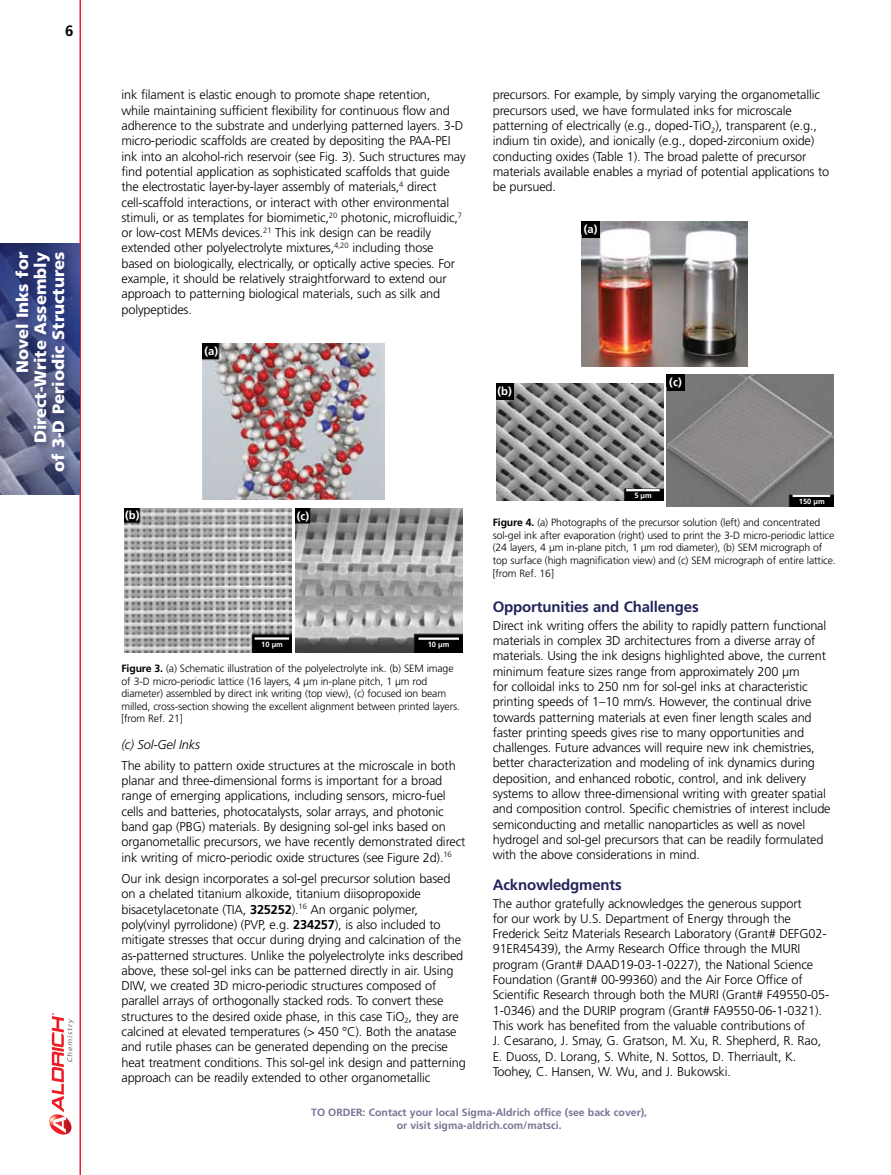
<style>
.page{position:relative;width:891px;height:1175px;background:#fff}
.page>*{position:absolute;margin:0;border:0;box-sizing:border-box;transform-origin:0 0}
.t1{font:900 16.5px/18px "Frutiger";color:#fff;text-align:right}
.t2{font:700 15px "Frutiger";letter-spacing:-.01em;color:#23255b}
.t3{font:300 12.75px/15.3px "Frutiger";letter-spacing:-.01em;color:#000}
.t4{font:italic 300 12.75px "Frutiger";letter-spacing:-.01em;color:#000}
.t5{font:700 11.25px "Frutiger";color:#fff}
.t6{font:300 10.5px/12.6px "Frutiger";letter-spacing:-.01em;color:#000}
.t7{font:700 10.5px/13.5px "Frutiger";color:#7a7496;text-align:center}
.t8{font:700 7.5px "Frutiger";color:#fff}
.s1{font-weight:700}
</style>
<div class="page">
<hr style="left:80px;top:0;width:1px;height:1174px;background:#ed1a3a">
<img style="left:0;top:243px;width:79px;height:251px">
<svg style="left:49px;top:1013px;width:25px;height:121px"></svg>
<img style="left:203px;top:343px;width:181px;height:156px">
<img style="left:125px;top:508px;width:167px;height:144px">
<img style="left:295px;top:508px;width:167px;height:144px">
<img style="left:582px;top:221px;width:166px;height:145px">
<img style="left:496px;top:383px;width:167px;height:117px">
<img style="left:667px;top:374px;width:167px;height:132px">
<div style="left:13px;top:250px;width:60px;height:230px;background:#23255b;opacity:.6"></div>
<hr style="left:256px;top:637px;width:32px;height:2px;background:#fff">
<hr style="left:420px;top:637px;width:38px;height:3px;background:#fff">
<div style="left:582px;top:221px;width:17px;height:16px;background:#000"></div>
<div style="left:496px;top:383px;width:17px;height:17px;background:#000"></div>
<div style="left:667px;top:375px;width:17px;height:16px;background:#000"></div>
<hr style="left:627px;top:489px;width:32px;height:2px;background:#fff">
<hr style="left:794px;top:495px;width:35px;height:2px;background:#fff">
<p class="t1" style="left:13px;top:472px;width:221px;rotate:-90deg">Novel Inks for<br>Direct-Write Assembly<br>of 3-D Periodic Structures</p>
<p class="t3" style="left:122px;top:88px;width:346px">ink filament is elastic enough to promote shape retention,<br>while maintaining sufficient flexibility for continuous flow and adherence to the substrate and underlying patterned layers. 3-D micro-periodic scaffolds are created by depositing the PAA-PEI ink into an alcohol-rich reservoir (see Fig. 3). Such structures may find potential application as sophisticated scaffolds that guide the electrostatic layer-by-layer assembly of materials,<sup>4</sup> direct cell-scaffold interactions, or interact with other environmental stimuli, or as templates for biomimetic,<sup>20</sup> photonic, microfluidic,<sup>7 </sup>or low-cost MEMs devices.<sup>21</sup> This ink design can be readily extended other polyelectrolyte mixtures,<sup>4,20</sup> including those based on biologically, electrically, or optically active species. For example, it should be relatively straightforward to extend our approach to patterning biological materials, such as silk and polypeptides.</p>
<p class="t5" style="left:204px;top:344px;width:15px">(a)</p>
<p class="t3" style="left:493px;top:88px;width:338px">precursors. For example, by simply varying the organometallic precursors used, we have formulated inks for microscale patterning of electrically (e.g., doped-TiO<sub>2</sub>), transparent (e.g., indium tin oxide), and ionically (e.g., doped-zirconium oxide) conducting oxides (Table 1). The broad palette of precursor materials available enables a myriad of potential applications to be pursued.</p>
<p class="t5" style="left:498px;top:384px;width:16px">(b)</p>
<p class="t5" style="left:584px;top:222px;width:15px">(a)</p>
<p class="t5" style="left:669px;top:376px;width:14px">(c)</p>
<p class="t5" style="left:125px;top:509px;width:16px">(b)</p>
<p class="t5" style="left:297px;top:509px;width:14px">(c)</p>
<p class="t8" style="left:261px;top:640px;width:23px">10 µm</p>
<p class="t8" style="left:428px;top:640px;width:23px">10 µm</p>
<p class="t6" style="left:122px;top:662px;width:340px"><span class="s1">Figure 3.</span> (a) Schematic illustration of the polyelectrolyte ink. (b) SEM image of 3-D micro-periodic lattice (16 layers, 4 µm in-plane pitch, 1 µm rod diameter) assembled by direct ink writing (top view), (c) focused ion beam milled, cross-section showing the excellent alignment between printed layers. [from Ref. 21]</p>
<p class="t4" style="left:122px;top:737px;width:80px">(c) Sol-Gel Inks</p>
<p class="t3" style="left:122px;top:758px;width:346px">The ability to pattern oxide structures at the microscale in both planar and three-dimensional forms is important for a broad range of emerging applications, including sensors, micro-fuel cells and batteries, photocatalysts, solar arrays, and photonic band gap (PBG) materials. By designing sol-gel inks based on organometallic precursors, we have recently demonstrated direct ink writing of micro-periodic oxide structures (see Figure 2d).<sup>16</sup></p>
<p class="t3" style="left:122px;top:871px;width:346px">Our ink design incorporates a sol-gel precursor solution based on a chelated titanium alkoxide, titanium diisopropoxide bisacetylacetonate (TIA, <span class="s1">325252</span>).<sup>16</sup> An organic polymer, poly(vinyl pyrrolidone) (PVP, e.g. <span class="s1">234257</span>), is also included to mitigate stresses that occur during drying and calcination of the as-patterned structures. Unlike the polyelectrolyte inks described above, these sol-gel inks can be patterned directly in air. Using DIW, we created 3D micro-periodic structures composed of parallel arrays of orthogonally stacked rods. To convert these structures to the desired oxide phase, in this case TiO<sub>2</sub>, they are calcined at elevated temperatures (&gt; 450 °C). Both the anatase and rutile phases can be generated depending on the precise heat treatment conditions. This sol-gel ink design and patterning approach can be readily extended to other organometallic</p>
<p class="t8" style="left:634px;top:490px;width:19px">5 µm</p>
<p class="t8" style="left:799px;top:497px;width:27px">150 µm</p>
<p class="t6" style="left:493px;top:516px;width:345px"><span class="s1">Figure 4.</span> (a) Photographs of the precursor solution (left) and concentrated sol-gel ink after evaporation (right) used to print the 3-D micro-periodic lattice (24 layers, 4 µm in-plane pitch, 1 µm rod diameter), (b) SEM micrograph of top surface (high magnification view) and (c) SEM micrograph of entire lattice. [from Ref. 16]</p>
<p class="t2" style="left:493px;top:598px;width:208px">Opportunities and Challenges</p>
<p class="t3" style="left:493px;top:618px;width:339px">Direct ink writing offers the ability to rapidly pattern functional materials in complex 3D architectures from a diverse array of materials. Using the ink designs highlighted above, the current minimum feature sizes range from approximately 200 µm<br>for colloidal inks to 250 nm for sol-gel inks at characteristic printing speeds of 1–10 mm/s. However, the continual drive towards patterning materials at even finer length scales and faster printing speeds gives rise to many opportunities and challenges. Future advances will require new ink chemistries, better characterization and modeling of ink dynamics during deposition, and enhanced robotic, control, and ink delivery systems to allow three-dimensional writing with greater spatial and composition control. Specific chemistries of interest include semiconducting and metallic nanoparticles as well as novel hydrogel and sol-gel precursors that can be readily formulated with the above considerations in mind.</p>
<p class="t2" style="left:493px;top:876px;width:131px">Acknowledgments</p>
<p class="t3" style="left:493px;top:895px;width:338px">The author gratefully acknowledges the generous support<br>for our work by U.S. Department of Energy through the Frederick Seitz Materials Research Laboratory (Grant# DEFG02- 91ER45439), the Army Research Office through the MURI program (Grant# DAAD19-03-1-0227), the National Science Foundation (Grant# 00-99360) and the Air Force Office of Scientific Research through both the MURI (Grant# F49550-05- 1-0346) and the DURIP program (Grant# FA9550-06-1-0321).<br>This work has benefited from the valuable contributions of<br>J. Cesarano, J. Smay, G. Gratson, M. Xu, R. Shepherd, R. Rao, E. Duoss, D. Lorang, S. White, N. Sottos, D. Therriault, K.<br>Toohey, C. Hansen, W. Wu, and J. Bukowski.</p>
<p class="t7" style="left:311px;top:1105px;width:337px">TO ORDER: Contact your local Sigma-Aldrich office (see back cover), or visit sigma-aldrich.com/matsci.</p>
</div>
